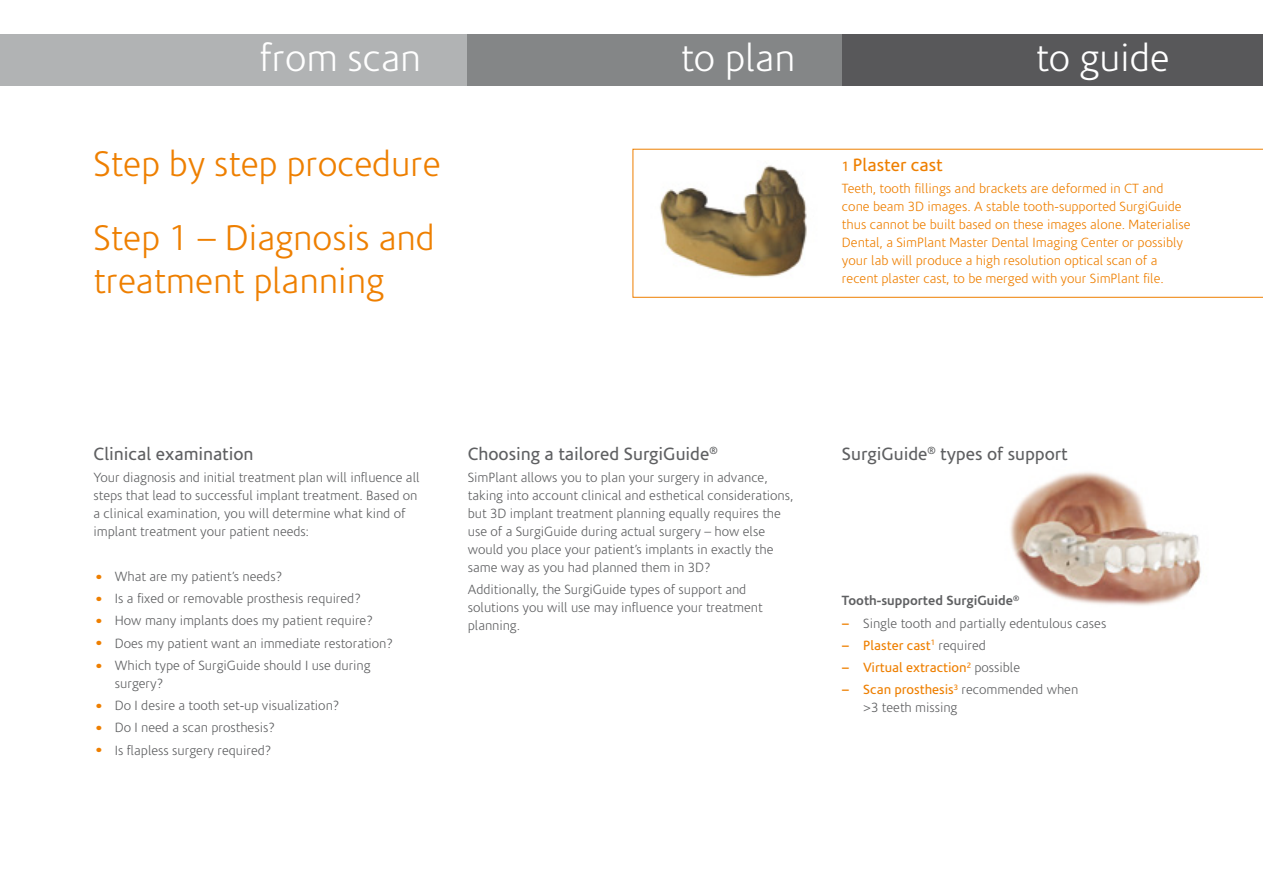
<style>
.page{position:relative;width:1263px;height:893px;background:#fff}
.page>*{position:absolute;margin:0;border:0;box-sizing:border-box;transform-origin:0 0}
.t1{font:300 38.7px "Corisande";color:#fff}
.t2{font:300 36px/43.2px "Corisande";color:#ee7f00}
.t3{font:18px "Corisande";color:#5f6062}
.t4{font:18px "Corisande";color:#ee7f00}
.t5{font:300 13.5px/18px "Corisande";color:#5f6062}
.t6{font:300 13.5px/18px "Corisande";color:#ee7f00}
.t7{font:13.5px "Corisande";color:#ee7f00}
.t8{font:700 13.5px "Corisande";color:#5f6062}
.s1{font-size:13.5px}
.s2{font-size:22.5px;color:#ee7f00}
.s3{font-weight:700;color:#ee7f00}
.s4{font-weight:700}
.s5{font-weight:300;color:#5f6062}
.s6{font-weight:400;color:#ee7f00}
</style>
<div class="page">
<img style="left:1010px;top:472px;width:191px;height:134px">
<svg style="left:632px;top:149px;width:631px;height:149px"></svg>
<img style="left:651px;top:161px;width:170px;height:125px">
<div style="left:0;top:34px;width:1263px;height:51px;background:#b1b3b4"></div>
<div style="left:468px;top:34px;width:795px;height:51px;background:#848687"></div>
<div style="left:842px;top:34px;width:421px;height:51px;background:#58585a"></div>
<h1 class="t1" style="left:259px;top:38px;width:163px">from scan</h1>
<h1 class="t1" style="left:681px;top:38px;width:116px">to plan</h1>
<h1 class="t1" style="left:1036px;top:38px;width:135px">to guide</h1>
<h2 class="t2" style="left:94px;top:143px;width:349px">Step by step procedure</h2>
<h2 class="t2" style="left:94px;top:218px;width:343px">Step 1 – Diagnosis and treatment planning</h2>
<h3 class="t4" style="left:842px;top:155px;width:102px"><span class="s1">1</span> Plaster cast</h3>
<p class="t6" style="left:842px;top:180px;width:350px">Teeth, tooth fillings and brackets are deformed in CT and cone beam 3D images. A stable tooth-supported SurgiGuide thus cannot be built based on these images alone. Materialise Dental, a SimPlant Master Dental Imaging Center or possibly your lab will produce a high resolution optical scan of a recent plaster cast, to be merged with your SimPlant file.</p>
<h3 class="t3" style="left:94px;top:444px;width:161px">Clinical examination</h3>
<p class="t5" style="left:94px;top:469px;width:328px">Your diagnosis and initial treatment plan will influence all steps that lead to successful implant treatment. Based on a clinical examination, you will determine what kind of implant treatment your patient needs:</p>
<p class="t5" style="left:94px;top:568px;width:190px"><span class="s2">•</span> What are my patient’s needs?</p>
<p class="t5" style="left:94px;top:590px;width:269px"><span class="s2">•</span> Is a fixed or removable prosthesis required?</p>
<p class="t5" style="left:94px;top:612px;width:281px"><span class="s2">•</span> How many implants does my patient require?</p>
<p class="t5" style="left:94px;top:634px;width:301px"><span class="s2">•</span> Does my patient want an immediate restoration?</p>
<p class="t5" style="left:115px;top:657px;width:257px;text-indent:-21px"><span class="s2">•</span> Which type of SurgiGuide should I use during surgery?</p>
<p class="t5" style="left:94px;top:697px;width:247px"><span class="s2">•</span> Do I desire a tooth set-up visualization?</p>
<p class="t5" style="left:94px;top:719px;width:183px"><span class="s2">•</span> Do I need a scan prosthesis?</p>
<p class="t5" style="left:94px;top:741px;width:180px"><span class="s2">•</span> Is flapless surgery required?</p>
<h3 class="t3" style="left:468px;top:444px;width:251px">Choosing a tailored SurgiGuide<sup>®</sup></h3>
<p class="t5" style="left:468px;top:469px;width:327px">SimPlant allows you to plan your surgery in advance, taking into account clinical and esthetical considerations, but 3D implant treatment planning equally requires the use of a SurgiGuide during actual surgery – how else would you place your patient’s implants in exactly the same way as you had planned them in 3D?</p>
<p class="t5" style="left:468px;top:581px;width:296px">Additionally, the SurgiGuide types of support and solutions you will use may influence your treatment planning.</p>
<h3 class="t3" style="left:842px;top:444px;width:227px">SurgiGuide<sup>®</sup> types of support</h3>
<p class="t8" style="left:842px;top:593px;width:179px">Tooth-supported SurgiGuide<sup>®</sup></p>
<p class="t5" style="left:842px;top:614px;width:266px"><span class="s3">–</span> Single tooth and partially edentulous cases</p>
<p class="t7" style="left:842px;top:638px;width:145px"><span class="s4">–</span> Plaster cast<sup>1</sup> <span class="s5">required</span></p>
<p class="t7" style="left:842px;top:660px;width:180px"><span class="s4">–</span> Virtual extraction<sup>2</sup> <span class="s5">possible</span></p>
<p class="t5" style="left:863px;top:681px;width:216px;text-indent:-21px"><span class="s3">–</span> <span class="s6">Scan prosthesis</span><sup>3</sup> recommended when &gt;3 teeth missing</p>
</div>
